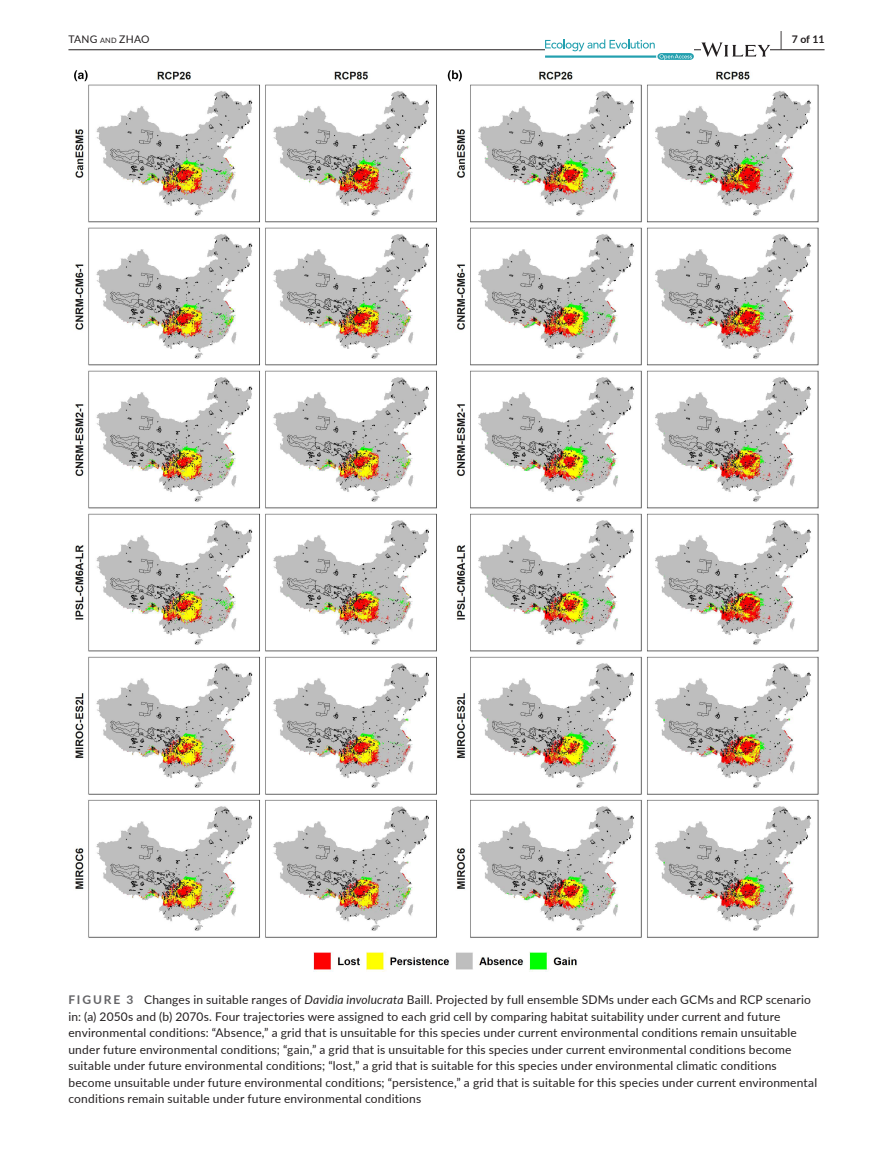
<style>
.page{position:relative;width:893px;height:1174px;background:#fff}
.page>*{position:absolute;margin:0;border:0;box-sizing:border-box;transform-origin:0 0}
.t1{font:12px/16.5px "Lato";letter-spacing:.015em;color:#231f20}
.t2{font:10.5px "Lato";letter-spacing:.015em;color:#231f20}
.t3{font:700 10.5px "Lato";color:#231f20}
.s1{font-size:7.35px}
.s2{font-size:19.5px}
.s3{font-weight:700;color:#636366}
.s4{font-style:italic}
</style>
<div class="page">
<hr style="left:68px;top:49px;width:756px;height:1px;background:#231f20">
<svg style="left:545px;top:39px;width:149px;height:21px"></svg>
<svg style="left:701px;top:42px;width:69px;height:15px"></svg>
<img style="left:74px;top:70px;width:745px;height:902px">
<p class="t2" style="left:68px;top:31px;width:83px">TANG <span class="s1">an d</span> ZHAO</p>
<p class="t3" style="left:780px;top:31px;width:46px"><span class="s2">|</span> 7 of 11</p>
<p class="t1" style="left:68px;top:991px;width:750px"><span class="s3">FIGURE 3</span> Changes in suitable ranges of <span class="s4">Davidia involucrata</span> Baill. Projected by full ensemble SDMs under each GCMs and RCP scenario in: (a) 2050s and (b) 2070s. Four trajectories were assigned to each grid cell by comparing habitat suitability under current and future environmental conditions: “Absence,” a grid that is unsuitable for this species under current environmental conditions remain unsuitable under future environmental conditions; “gain,” a grid that is unsuitable for this species under current environmental conditions become suitable under future environmental conditions; “lost,” a grid that is suitable for this species under environmental climatic conditions become unsuitable under future environmental conditions; “persistence,” a grid that is suitable for this species under current environmental conditions remain suitable under future environmental conditions</p>
</div>
